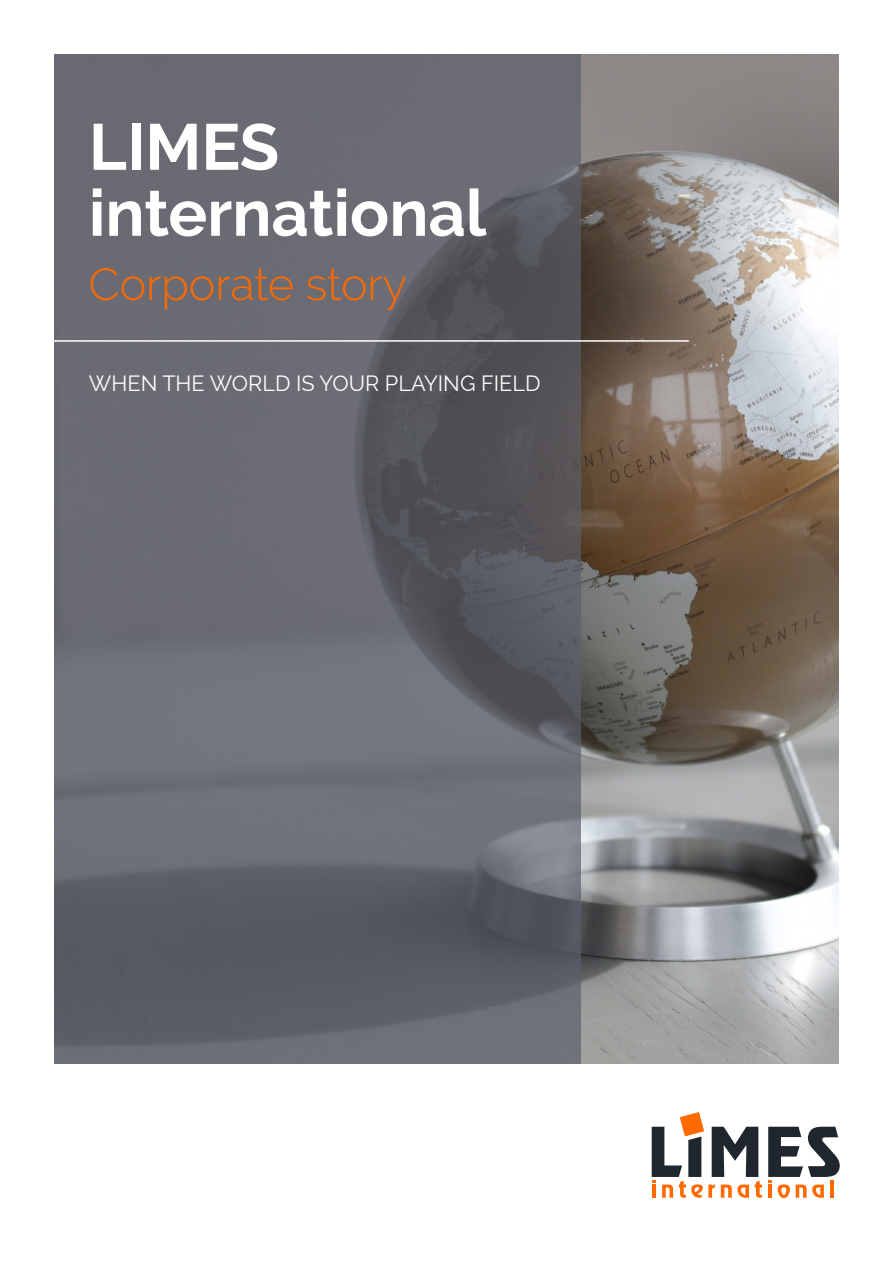
<style>
.page{position:relative;width:893px;height:1263px;background:#fff}
.page>*{position:absolute;margin:0;border:0;box-sizing:border-box;transform-origin:0 0}
.t1{font:700 64.95px "Raleway";color:#fff}
.t2{font:300 44.85px "Raleway";color:#ff6a00}
.t3{font:21.6px "Raleway";color:#fff}
</style>
<div class="page">
<img style="left:580px;top:54px;width:259px;height:1009px">
<svg style="left:652px;top:1112px;width:110px;height:86px"></svg>
<svg style="left:768px;top:1127px;width:72px;height:71px"></svg>
<svg style="left:54px;top:54px;width:526px;height:1009px;background:#64656e"></svg>
<hr style="left:0;top:340px;width:689px;height:2px;background:#fff">
<p class="t1" style="left:89px;top:110px;width:192px">LIMES</p>
<p class="t1" style="left:89px;top:176px;width:399px">international</p>
<p class="t2" style="left:89px;top:258px;width:320px">Corporate story</p>
<p class="t3" style="left:89px;top:371px;width:453px">WHEN THE WORLD IS YOUR PLAYING FIELD</p>
</div>
